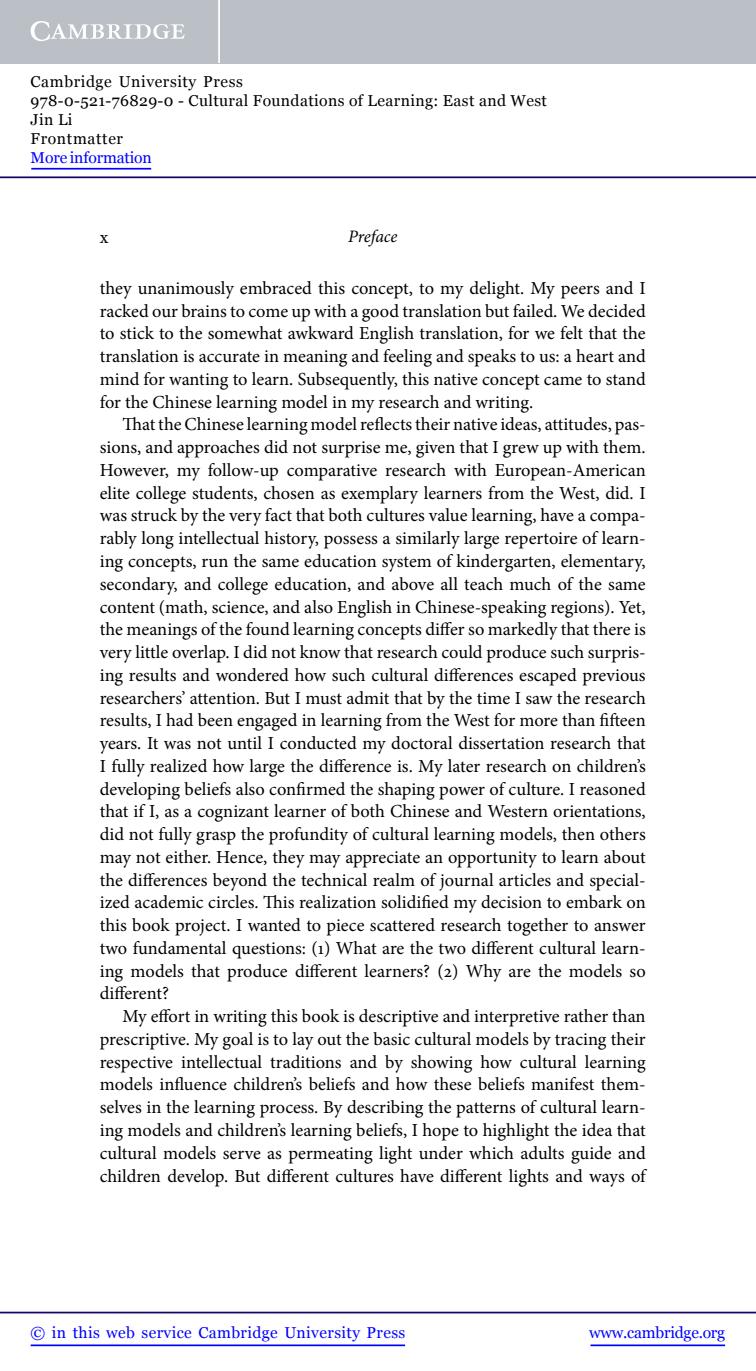
<style>
.page{position:relative;width:756px;height:1371px;background:#fff}
.page>*{position:absolute;margin:0;border:0;box-sizing:border-box;transform-origin:0 0}
.t1{font:18.38px "Minion Pro";letter-spacing:-.005em;color:#000}
.t2{font:italic 17.5px "Minion Pro";letter-spacing:-.005em;color:#000}
.t3{font:15.75px/18.9px "Georgia";letter-spacing:.025em;color:#000}
.t4{font:15.75px "Georgia";letter-spacing:.025em;color:#00f}
.t5{font:15.75px "Georgia";letter-spacing:-.015em;color:#00f}
.t6{font:15.75px "Georgia";letter-spacing:-.01em;color:#00f}
</style>
<div class="page">
<hr style="left:591px;top:1344px;width:134px;height:1px;background:#00f">
<hr style="left:0;top:1311px;width:756px;height:2px;background:#150666">
<hr style="left:31px;top:1344px;width:374px;height:1px;background:#00f">
<div style="left:0;top:0;width:756px;height:63px;background:#bac0c6"></div>
<svg style="left:31px;top:21px;width:154px;height:20px"></svg>
<hr style="left:218px;top:0;width:2px;height:63px;background:#fff">
<hr style="left:0;top:176px;width:756px;height:2px;background:#150666">
<hr style="left:31px;top:168px;width:120px;height:1px;background:#00f">
<p class="t3" style="left:31px;top:72px;width:518px">Cambridge University Press<br>978-0-521-76829-0 - Cultural Foundations of Learning: East and West<br>Jin Li<br>Frontmatter</p>
<p class="t6" style="left:31px;top:148px;width:123px">More information</p>
<p class="t1" style="left:100px;top:225px;width:10px">x</p>
<p class="t2" style="left:348px;top:225px;width:51px">Preface</p>
<p class="t1" style="left:100px;top:276px;width:548px">they unanimously embraced this concept, to my delight. My peers and I</p>
<p class="t1" style="left:100px;top:298px;width:548px">racked our brains to come up with a good translation but failed. We decided</p>
<p class="t1" style="left:100px;top:321px;width:547px">to stick to the somewhat awkward English translation, for we felt that the</p>
<p class="t1" style="left:100px;top:344px;width:548px">translation is accurate in meaning and feeling and speaks to us: a heart and</p>
<p class="t1" style="left:100px;top:367px;width:548px">mind for wanting to learn. Subsequently, this native concept came to stand</p>
<p class="t1" style="left:100px;top:389px;width:435px">for the Chinese learning model in my research and writing.</p>
<p class="t1" style="left:122px;top:412px;width:525px">That the Chinese learning model reflects their native ideas, attitudes, pas-</p>
<p class="t1" style="left:100px;top:435px;width:547px">sions, and approaches did not surprise me, given that I grew up with them.</p>
<p class="t1" style="left:100px;top:458px;width:548px">However, my follow-up comparative research with European-American</p>
<p class="t1" style="left:100px;top:480px;width:548px">elite college students, chosen as exemplary learners from the West, did. I</p>
<p class="t1" style="left:100px;top:503px;width:548px">was struck by the very fact that both cultures value learning, have a compa-</p>
<p class="t1" style="left:100px;top:526px;width:547px">rably long intellectual history, possess a similarly large repertoire of learn-</p>
<p class="t1" style="left:100px;top:548px;width:547px">ing concepts, run the same education system of kindergarten, elementary,</p>
<p class="t1" style="left:100px;top:571px;width:547px">secondary, and college education, and above all teach much of the same</p>
<p class="t1" style="left:100px;top:594px;width:547px">content (math, science, and also English in Chinese-speaking regions). Yet,</p>
<p class="t1" style="left:100px;top:617px;width:547px">the meanings of the found learning concepts differ so markedly that there is</p>
<p class="t1" style="left:100px;top:639px;width:548px">very little overlap. I did not know that research could produce such surpris-</p>
<p class="t1" style="left:100px;top:662px;width:547px">ing results and wondered how such cultural differences escaped previous</p>
<p class="t1" style="left:100px;top:685px;width:548px">researchers’ attention. But I must admit that by the time I saw the research</p>
<p class="t1" style="left:100px;top:708px;width:547px">results, I had been engaged in learning from the West for more than fifteen</p>
<p class="t1" style="left:100px;top:730px;width:548px">years. It was not until I conducted my doctoral dissertation research that</p>
<p class="t1" style="left:100px;top:753px;width:548px">I fully realized how large the difference is. My later research on children’s</p>
<p class="t1" style="left:100px;top:776px;width:547px">developing beliefs also confirmed the shaping power of culture. I reasoned</p>
<p class="t1" style="left:100px;top:799px;width:548px">that if I, as a cognizant learner of both Chinese and Western orientations,</p>
<p class="t1" style="left:100px;top:821px;width:548px">did not fully grasp the profundity of cultural learning models, then others</p>
<p class="t1" style="left:100px;top:844px;width:547px">may not either. Hence, they may appreciate an opportunity to learn about</p>
<p class="t1" style="left:100px;top:867px;width:548px">the differences beyond the technical realm of journal articles and special-</p>
<p class="t1" style="left:100px;top:890px;width:548px">ized academic circles. This realization solidified my decision to embark on</p>
<p class="t1" style="left:100px;top:912px;width:547px">this book project. I wanted to piece scattered research together to answer</p>
<p class="t1" style="left:100px;top:935px;width:547px">two fundamental questions: (1) What are the two different cultural learn-</p>
<p class="t1" style="left:100px;top:958px;width:548px">ing models that produce different learners? (2) Why are the models so</p>
<p class="t1" style="left:100px;top:981px;width:71px">different?</p>
<p class="t1" style="left:122px;top:1003px;width:525px">My effort in writing this book is descriptive and interpretive rather than</p>
<p class="t1" style="left:100px;top:1026px;width:547px">prescriptive. My goal is to lay out the basic cultural models by tracing their</p>
<p class="t1" style="left:100px;top:1049px;width:548px">respective intellectual traditions and by showing how cultural learning</p>
<p class="t1" style="left:100px;top:1072px;width:547px">models influence children’s beliefs and how these beliefs manifest them-</p>
<p class="t1" style="left:100px;top:1094px;width:547px">selves in the learning process. By describing the patterns of cultural learn-</p>
<p class="t1" style="left:100px;top:1117px;width:547px">ing models and children’s learning beliefs, I hope to highlight the idea that</p>
<p class="t1" style="left:100px;top:1140px;width:547px">cultural models serve as permeating light under which adults guide and</p>
<p class="t1" style="left:100px;top:1163px;width:549px">children develop. But different cultures have different lights and ways of</p>
<p class="t4" style="left:31px;top:1323px;width:376px">© in this web service Cambridge University Press</p>
<p class="t5" style="left:589px;top:1323px;width:137px">www.cambridge.org</p>
</div>
